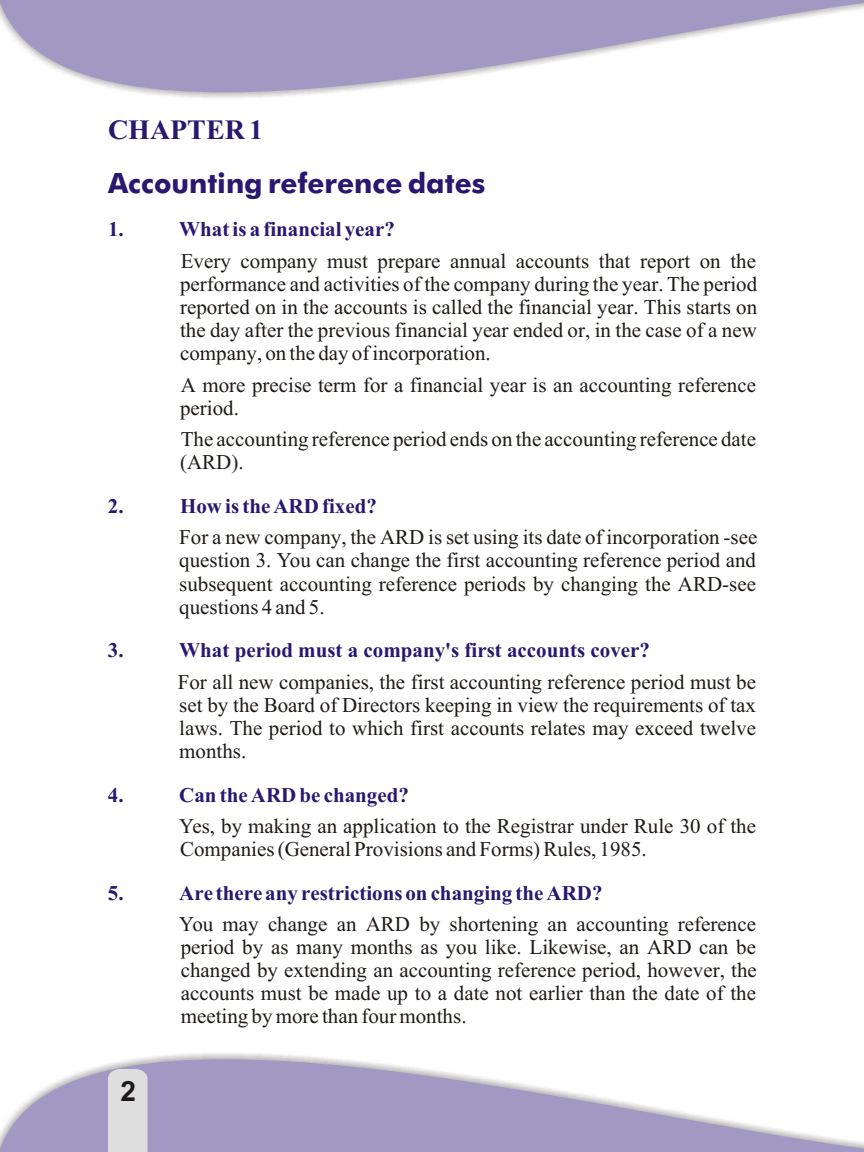
<style>
.page{position:relative;width:864px;height:1152px;background:#fff}
.page>*{position:absolute;margin:0;border:0;box-sizing:border-box;transform-origin:0 0}
.t1{font:700 28px "Futura Md BT";color:#291770}
.t2{font:700 28px "Times New Roman";color:#291770}
.t3{font:700 28px "Arial";color:#1f1a17}
.t4{font:21px/23px "Times New Roman";color:#1f1a17;text-align:justify}
.t5{font:700 21px "Times New Roman";color:#291770}
</style>
<div class="page">
<svg style="left:0;top:0;width:864px;height:98px;fill:#a199c4"></svg>
<svg style="left:0;top:1053px;width:864px;height:99px;fill:#a199c4"></svg>
<div style="left:108px;top:1069px;width:39px;height:83px;background:#dedede"></div>
<h1 class="t2" style="left:108px;top:120px;width:157px">CHAPTER 1</h1>
<h1 class="t1" style="left:108px;top:172px;width:379px">Accounting reference dates</h1>
<p class="t5" style="left:108px;top:222px;width:17px">1.</p>
<p class="t5" style="left:179px;top:222px;width:217px">Whatis a financial year?</p>
<p class="t4" style="left:180px;top:251px;width:579px">Every company must prepare annual accounts that report on the performance and activities of the company during the year. The period reported on in the accounts is called the financial year. This starts on the day after the previous financial year ended or, in the case of a new company, on the day of incorporation.</p>
<p class="t4" style="left:180px;top:375px;width:578px">A more precise term for a financial year is an accounting reference period.</p>
<p class="t4" style="left:180px;top:430px;width:578px">The accounting reference period ends on the accounting reference date (ARD).</p>
<p class="t5" style="left:108px;top:499px;width:17px">2.</p>
<p class="t5" style="left:180px;top:499px;width:198px">How isthe ARD fixed?</p>
<p class="t4" style="left:179px;top:528px;width:580px">For a new company, the ARD is set using its date of incorporation -see question 3. You can change the first accounting reference period and subsequent accounting reference periods by changing the ARD-see questions 4 and 5.</p>
<p class="t5" style="left:108px;top:643px;width:17px">3.</p>
<p class="t5" style="left:179px;top:643px;width:472px">What period must a company's first accounts cover?</p>
<p class="t4" style="left:178px;top:672px;width:580px">For all new companies, the first accounting reference period must be set by the Board of Directors keeping in view the requirements of tax laws. The period to which first accounts relates may exceed twelve months.</p>
<p class="t5" style="left:108px;top:787px;width:17px">4.</p>
<p class="t5" style="left:179px;top:787px;width:231px">Can the ARD be changed?</p>
<p class="t4" style="left:179px;top:816px;width:578px">Yes, by making an application to the Registrar under Rule 30 of the<br>Companies (General Provisions and Forms) Rules, 1985.</p>
<p class="t5" style="left:108px;top:885px;width:17px">5.</p>
<p class="t5" style="left:179px;top:885px;width:425px">Are there any restrictions on changing the ARD?</p>
<h1 class="t3" style="left:121px;top:1081px;width:17px">2</h1>
<p class="t4" style="left:179px;top:914px;width:579px">You may change an ARD by shortening an accounting reference period by as many months as you like. Likewise, an ARD can be changed by extending an accounting reference period, however, the accounts must be made up to a date not earlier than the date of the meeting by more than four months.</p>
</div>
